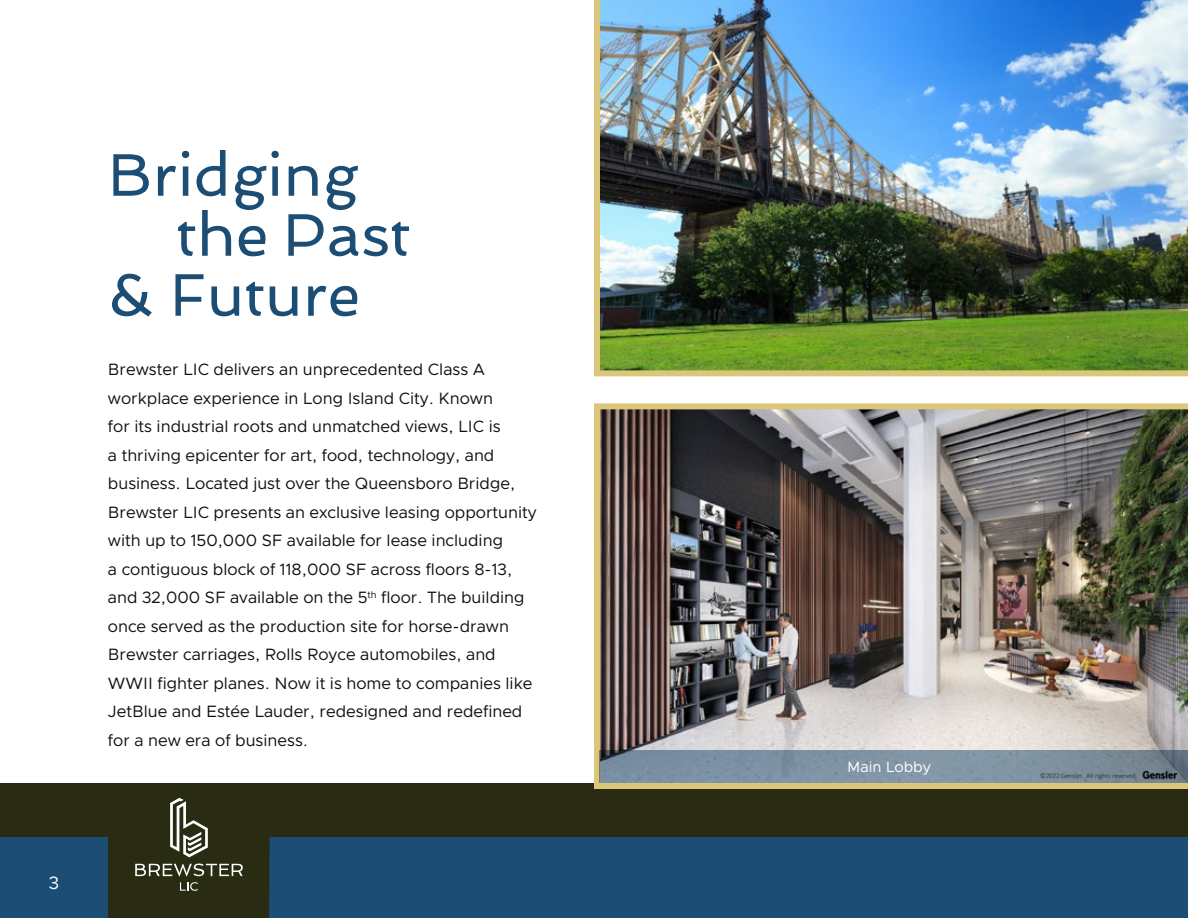
<style>
.page{position:relative;width:1188px;height:918px;background:#fff}
.page>*{position:absolute;margin:0;border:0;box-sizing:border-box;transform-origin:0 0}
.t1{font:60px "Spinnaker";color:#1b4d75}
.t2{font:18px "Clarity City";color:#fff}
.t3{font:16.5px/28.5px "Clarity City";color:#120c10}
.t4{font:15px "Clarity City";color:#fff}
</style>
<div class="page">
<div style="left:0;top:837px;width:1188px;height:81px;background:#1b4d75"></div>
<div style="left:0;top:783px;width:1188px;height:54px;background:#292b13"></div>
<svg style="left:108px;top:798px;width:162px;height:120px"></svg>
<img style="left:594px;top:403px;width:594px;height:386px">
<img style="left:594px;top:0;width:594px;height:376px">
<svg style="left:600px;top:751px;width:588px;height:32px;background:#798d9d"></svg>
<h1 class="t1" style="left:108px;top:139px;width:252px">Bridging</h1>
<h1 class="t1" style="left:176px;top:199px;width:236px">the Past</h1>
<h1 class="t1" style="left:108px;top:259px;width:254px">&amp; Future</h1>
<p class="t3" style="left:108px;top:355px;width:430px">Brewster LIC delivers an unprecedented Class A workplace experience in Long Island City. Known<br>for its industrial roots and unmatched views, LIC is<br>a thriving epicenter for art, food, technology, and business. Located just over the Queensboro Bridge, Brewster LIC presents an exclusive leasing opportunity with up to 150,000 SF available for lease including<br>a contiguous block of 118,000 SF across floors 8-13, and 32,000 SF available on the 5<sup>th</sup> floor. The building once served as the production site for horse-drawn Brewster carriages, Rolls Royce automobiles, and WWII fighter planes. Now it is home to companies like JetBlue and Estée Lauder, redesigned and redefined for a new era of business.</p>
<p class="t2" style="left:49px;top:872px;width:12px">3</p>
<p class="t4" style="left:847px;top:758px;width:85px">Main Lobby</p>
</div>
